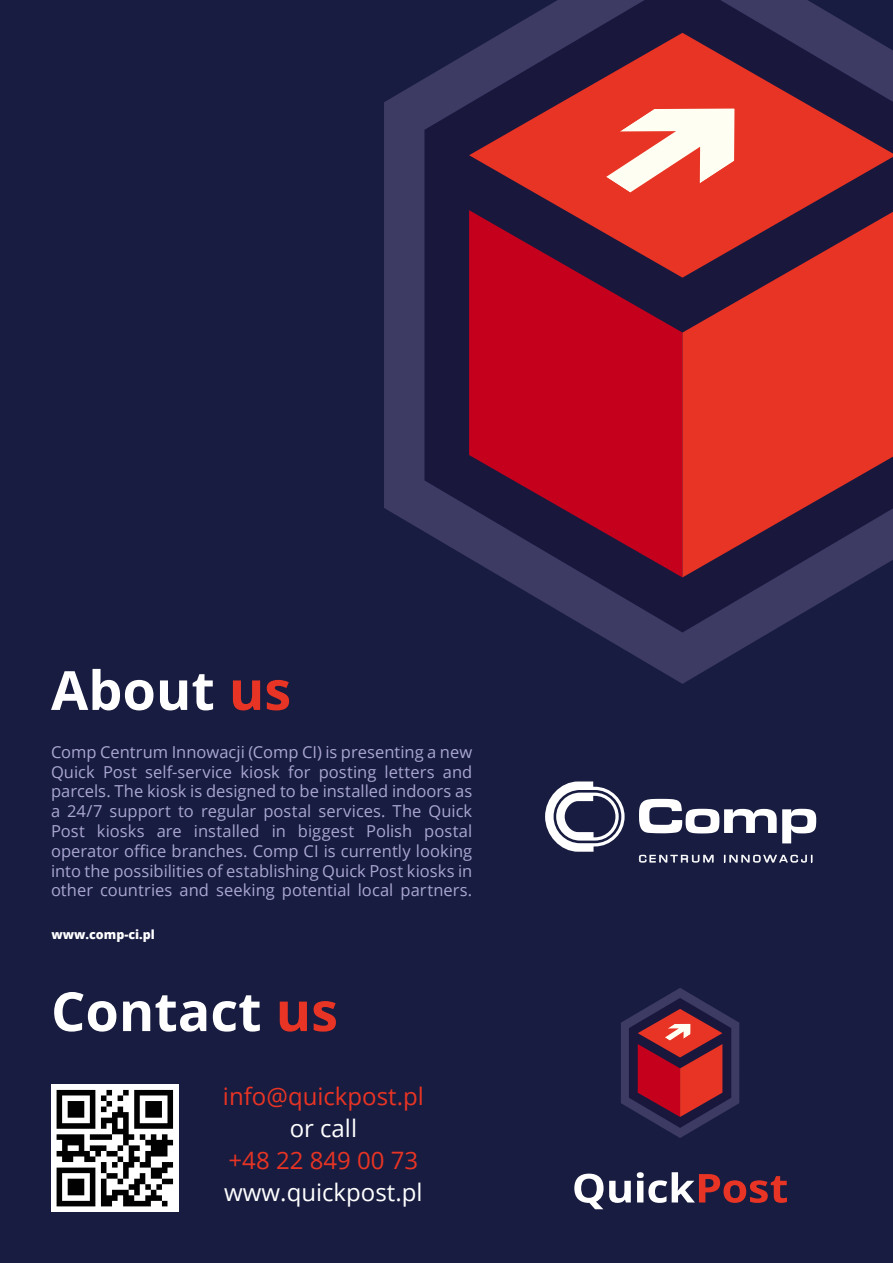
<style>
.page{position:relative;width:893px;height:1263px;background:#171c40}
.page>*{position:absolute;margin:0;border:0;box-sizing:border-box;transform-origin:0 0}
.t1{font:700 54px "Open Sans";color:#fff}
.t2{font:24px "Open Sans";color:#e83424}
.t3{font:24px "Open Sans";color:#fff}
.t4{font:16.5px/19.8px "Open Sans";color:#aaa7d2;text-align:justify}
.t5{font:800 12.45px "Open Sans";color:#fff}
.s1{color:#e83424}
</style>
<div class="page">
<svg style="left:574px;top:1173px;width:57px;height:36px"></svg>
<svg style="left:637px;top:1172px;width:150px;height:31px"></svg>
<svg style="left:621px;top:988px;width:118px;height:150px"></svg>
<svg style="left:639px;top:799px;width:177px;height:44px"></svg>
<svg style="left:639px;top:854px;width:74px;height:8px"></svg>
<svg style="left:724px;top:855px;width:88px;height:7px"></svg>
<svg style="left:545px;top:781px;width:80px;height:71px"></svg>
<svg style="left:384px;top:79px;width:386px;height:605px;fill:#3c3963"></svg>
<svg style="left:424px;top:0;width:439px;height:632px"></svg>
<svg style="left:469px;top:278px;width:213px;height:299px;fill:#c4001d"></svg>
<svg style="left:682px;top:278px;width:211px;height:299px;fill:#e83424"></svg>
<svg style="left:469px;top:33px;width:424px;height:245px"></svg>
<svg style="left:606px;top:109px;width:128px;height:83px;background:#f4a496"></svg>
<div style="left:51px;top:1084px;width:128px;height:128px;background:#fff"></div>
<svg style="left:57px;top:1090px;width:116px;height:116px"></svg>
<h1 class="t1" style="left:51px;top:652px;width:242px">About <span class="s1">us</span></h1>
<p class="t4" style="left:51px;top:741px;width:423px">Comp Centrum Innowacji (Comp CI) is presenting a new Quick Post self-service kiosk for posting letters and parcels. The kiosk is designed to be installed indoors as a 24/7 support to regular postal services. The Quick Post kiosks are installed in biggest Polish postal operator office branches. Comp CI is currently looking into the possibilities of establishing Quick Post kiosks in other countries and seeking potential local partners.</p>
<p class="t5" style="left:51px;top:924px;width:105px">www.comp-ci.pl</p>
<h1 class="t1" style="left:51px;top:973px;width:288px">Contact <span class="s1">us</span></h1>
<h2 class="t2" style="left:223px;top:1080px;width:202px">info@quickpost.pl</h2>
<h2 class="t3" style="left:290px;top:1112px;width:69px">or call</h2>
<h2 class="t2" style="left:229px;top:1144px;width:191px">+48 22 849 00 73</h2>
<h2 class="t3" style="left:224px;top:1175px;width:200px">www.quickpost.pl</h2>
</div>
